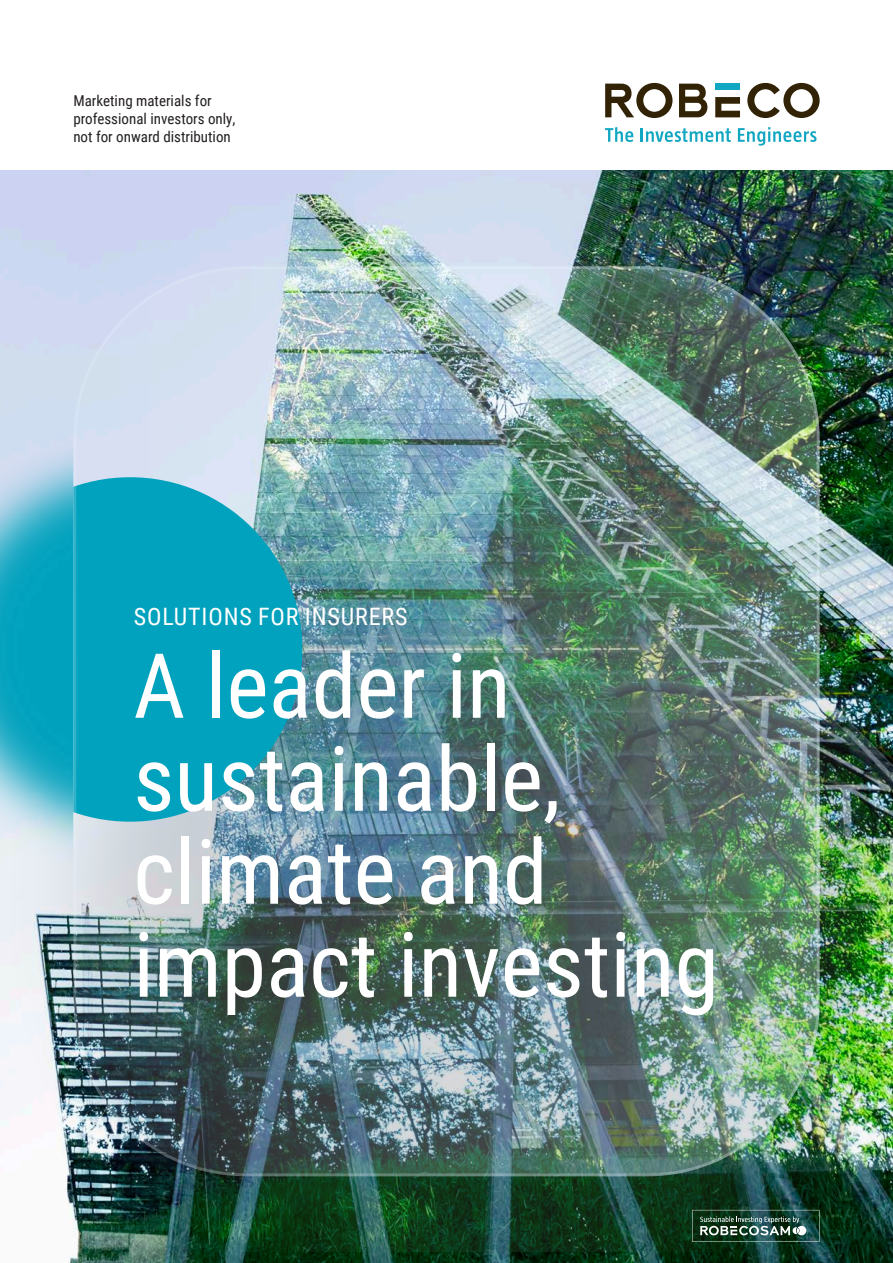
<style>
.page{position:relative;width:893px;height:1263px;background:#fff}
.page>*{position:absolute;margin:0;border:0;box-sizing:border-box;transform-origin:0 0}
.t1{font:90px/93px "Roboto Condensed";color:#fff}
.t2{font:24px "Roboto Condensed";letter-spacing:.035em;color:#fff}
.t3{font:15px/18px "Roboto Condensed";color:#231f20}
</style>
<div class="page">
<img style="left:0;top:170px;width:893px;height:1093px">
<img style="left:1px;top:418px;width:892px;height:834px">
<img style="left:0;top:423px;width:73px;height:453px">
<img style="left:73px;top:266px;width:747px;height:910px">
<svg style="left:692px;top:1210px;width:128px;height:32px;background:#3b5f51"></svg>
<div style="left:715px;top:84px;width:25px;height:6px;background:#11a6c1"></div>
<svg style="left:679px;top:84px;width:28px;height:33px"></svg>
<svg style="left:605px;top:83px;width:67px;height:35px"></svg>
<svg style="left:747px;top:83px;width:73px;height:35px"></svg>
<svg style="left:715px;top:97px;width:25px;height:20px"></svg>
<svg style="left:605px;top:127px;width:28px;height:15px"></svg>
<svg style="left:641px;top:128px;width:90px;height:14px"></svg>
<svg style="left:738px;top:127px;width:78px;height:19px"></svg>
<p class="t3" style="left:73px;top:91px;width:164px">Marketing materials for professional investors only, not for onward distribution</p>
<p class="t2" style="left:134px;top:599px;width:275px">SOLUTIONS FOR INSURERS</p>
<p class="t1" style="left:133px;top:636px;width:429px">A leader in sustainable,</p>
<p class="t1" style="left:133px;top:822px;width:587px">climate and impact investing</p>
</div>
